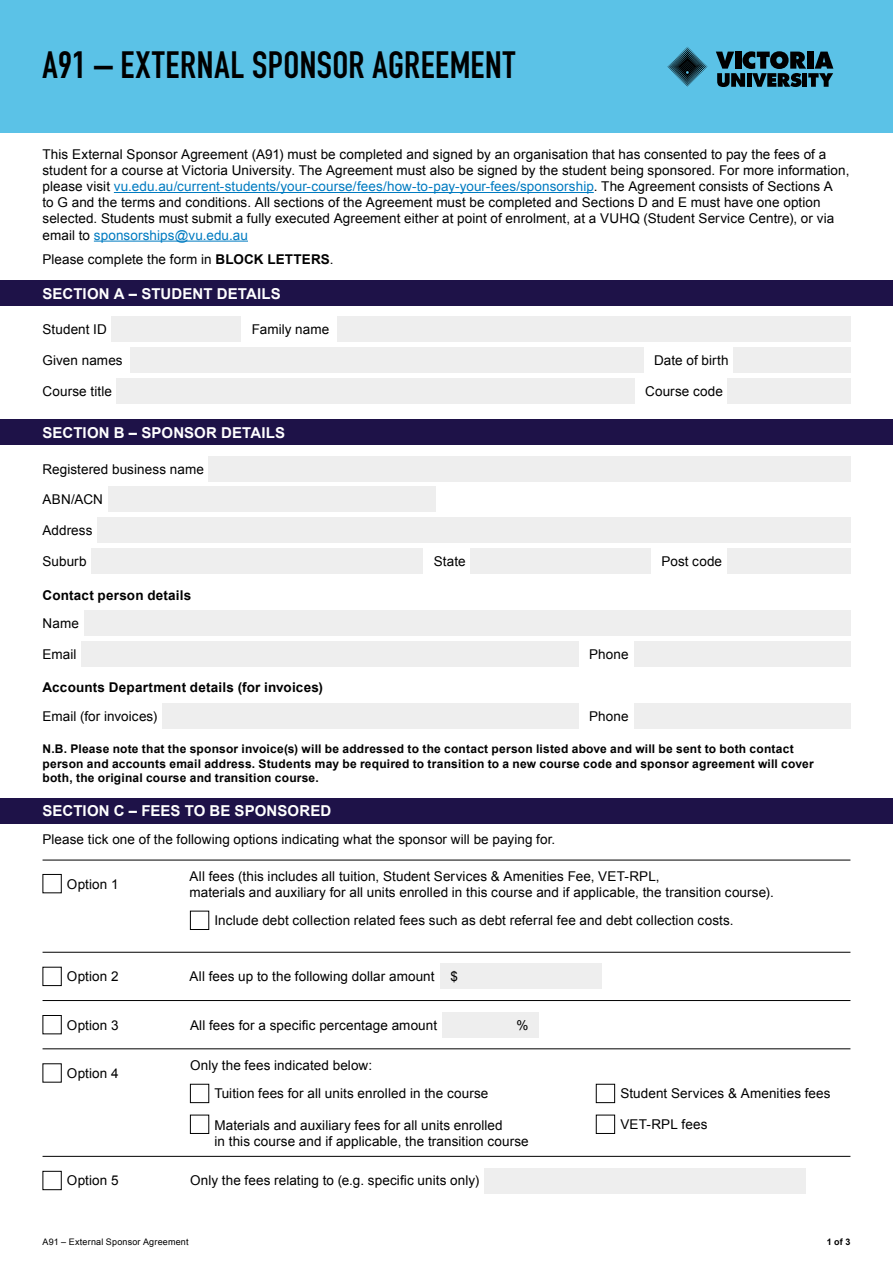
<style>
.page{position:relative;width:893px;height:1263px;background:#fff}
.page>*{position:absolute;margin:0;border:0;box-sizing:border-box;transform-origin:0 0}
.t1{font:37.5px "DIN Engschrift LT Pro";letter-spacing:.015em;color:#000}
.t2{font:700 15px "Arial";letter-spacing:.005em;color:#fff}
.t3{font:13.5px/16.2px "Arial";letter-spacing:.005em;color:#000}
.t4{font:700 13.5px "Arial";letter-spacing:.01em;color:#000}
.t5{font:700 12px/14.4px "Arial";letter-spacing:.015em;color:#000}
.t6{font:9px "Arial";letter-spacing:.02em;color:#000}
.t7{font:700 9px "Arial";color:#000}
.s1{color:#007bc1}
.s2{font-weight:700}
</style>
<div class="page">
<div style="left:0;top:0;width:893px;height:133px;background:#5bc2e7"></div>
<svg style="left:716px;top:51px;width:117px;height:36px"></svg>
<svg style="left:667px;top:47px;width:41px;height:40px"></svg>
<hr style="left:114px;top:192px;width:480px;height:1px;background:#007bc1">
<hr style="left:94px;top:241px;width:154px;height:1px;background:#007bc1">
<div style="left:112px;top:316px;width:129px;height:26px;background:#eee"></div>
<div style="left:0;top:280px;width:893px;height:26px;background:#1e1248"></div>
<div style="left:130px;top:347px;width:513px;height:26px;background:#eee"></div>
<div style="left:337px;top:316px;width:513px;height:26px;background:#eee"></div>
<div style="left:733px;top:347px;width:117px;height:26px;background:#eee"></div>
<div style="left:43px;top:874px;width:19px;height:19px;border:1px solid #000"></div>
<div style="left:43px;top:967px;width:19px;height:19px;border:1px solid #000"></div>
<div style="left:43px;top:1015px;width:19px;height:19px;border:1px solid #000"></div>
<div style="left:43px;top:1171px;width:19px;height:19px;border:1px solid #000"></div>
<div style="left:190px;top:1084px;width:19px;height:19px;border:1px solid #000"></div>
<div style="left:190px;top:1115px;width:19px;height:19px;border:1px solid #000"></div>
<div style="left:596px;top:1084px;width:19px;height:19px;border:1px solid #000"></div>
<div style="left:596px;top:1115px;width:19px;height:19px;border:1px solid #000"></div>
<div style="left:190px;top:911px;width:19px;height:19px;border:1px solid #000"></div>
<div style="left:116px;top:378px;width:518px;height:26px;background:#eee"></div>
<div style="left:727px;top:378px;width:123px;height:26px;background:#eee"></div>
<div style="left:727px;top:548px;width:123px;height:26px;background:#eee"></div>
<div style="left:440px;top:964px;width:161px;height:25px;background:#eee"></div>
<div style="left:443px;top:1012px;width:96px;height:25px;background:#eee"></div>
<div style="left:485px;top:1168px;width:321px;height:25px;background:#eee"></div>
<div style="left:0;top:420px;width:893px;height:25px;background:#1e1248"></div>
<div style="left:208px;top:456px;width:642px;height:25px;background:#eee"></div>
<div style="left:108px;top:487px;width:327px;height:25px;background:#eee"></div>
<div style="left:634px;top:641px;width:216px;height:26px;background:#eee"></div>
<div style="left:634px;top:703px;width:216px;height:25px;background:#eee"></div>
<div style="left:82px;top:641px;width:497px;height:26px;background:#eee"></div>
<div style="left:163px;top:703px;width:416px;height:25px;background:#eee"></div>
<div style="left:84px;top:610px;width:766px;height:26px;background:#eee"></div>
<div style="left:97px;top:517px;width:753px;height:26px;background:#eee"></div>
<div style="left:91px;top:548px;width:332px;height:26px;background:#eee"></div>
<div style="left:471px;top:548px;width:180px;height:26px;background:#eee"></div>
<div style="left:0;top:798px;width:893px;height:25px;background:#1e1248"></div>
<hr style="left:43px;top:860px;width:807px;height:1px;background:#000">
<hr style="left:43px;top:952px;width:807px;height:1px;background:#000">
<hr style="left:43px;top:1000px;width:807px;height:1px;background:#000">
<hr style="left:43px;top:1156px;width:807px;height:1px;background:#000">
<hr style="left:43px;top:1048px;width:807px;height:1px;background:#000">
<h1 class="t1" style="left:43px;top:43px;width:474px">A91 – EXTERNAL SPONSOR AGREEMENT</h1>
<p class="t3" style="left:43px;top:146px;width:808px">This External Sponsor Agreement (A91) must be completed and signed by an organisation that has consented to pay the fees of a student for a course at Victoria University. The Agreement must also be signed by the student being sponsored. For more information, please visit <span class="s1">vu.edu.au/current-students/your-course/fees/how-to-pay-your-fees/sponsorship</span>. The Agreement consists of Sections A<br>to G and the terms and conditions. All sections of the Agreement must be completed and Sections D and E must have one option selected. Students must submit a fully executed Agreement either at point of enrolment, at a VUHQ (Student Service Centre), or via email to <span class="s1">sponsorships@vu.edu.au</span></p>
<p class="t3" style="left:43px;top:252px;width:292px">Please complete the form in <span class="s2">BLOCK LETTERS</span>.</p>
<p class="t2" style="left:43px;top:283px;width:240px">SECTION A – STUDENT DETAILS</p>
<p class="t3" style="left:43px;top:321px;width:66px">Student ID</p>
<p class="t3" style="left:43px;top:352px;width:82px">Given names</p>
<p class="t3" style="left:252px;top:321px;width:79px">Family name</p>
<p class="t3" style="left:654px;top:352px;width:76px">Date of birth</p>
<p class="t3" style="left:43px;top:383px;width:71px">Course title</p>
<p class="t3" style="left:645px;top:383px;width:79px">Course code</p>
<p class="t2" style="left:43px;top:423px;width:244px">SECTION B – SPONSOR DETAILS</p>
<p class="t3" style="left:43px;top:461px;width:163px">Registered business name</p>
<p class="t3" style="left:43px;top:492px;width:62px">ABN/ACN</p>
<p class="t3" style="left:43px;top:522px;width:52px">Address</p>
<p class="t3" style="left:42px;top:553px;width:46px">Suburb</p>
<p class="t3" style="left:434px;top:553px;width:33px">State</p>
<p class="t4" style="left:43px;top:586px;width:150px">Contact person details</p>
<p class="t3" style="left:43px;top:615px;width:38px">Name</p>
<p class="t3" style="left:42px;top:646px;width:35px">Email</p>
<p class="t4" style="left:43px;top:679px;width:282px">Accounts Department details (for invoices)</p>
<p class="t3" style="left:42px;top:708px;width:116px">Email (for invoices)</p>
<p class="t3" style="left:589px;top:646px;width:41px">Phone</p>
<p class="t3" style="left:589px;top:708px;width:41px">Phone</p>
<p class="t3" style="left:661px;top:553px;width:62px">Post code</p>
<p class="t5" style="left:42px;top:742px;width:773px">N.B. Please note that the sponsor invoice(s) will be addressed to the contact person listed above and will be sent to both contact person and accounts email address. Students may be required to transition to a new course code and sponsor agreement will cover both, the original course and transition course.</p>
<p class="t2" style="left:43px;top:801px;width:290px">SECTION C – FEES TO BE SPONSORED</p>
<p class="t3" style="left:43px;top:831px;width:514px">Please tick one of the following options indicating what the sponsor will be paying for.</p>
<p class="t3" style="left:67px;top:876px;width:53px">Option 1</p>
<p class="t3" style="left:67px;top:968px;width:53px">Option 2</p>
<p class="t3" style="left:67px;top:1017px;width:53px">Option 3</p>
<p class="t3" style="left:67px;top:1065px;width:53px">Option 4</p>
<p class="t3" style="left:67px;top:1173px;width:53px">Option 5</p>
<p class="t3" style="left:190px;top:868px;width:586px">All fees (this includes all tuition, Student Services &amp; Amenities Fee, VET-RPL,<br>materials and auxiliary for all units enrolled in this course and if applicable, the transition course).</p>
<p class="t3" style="left:214px;top:913px;width:521px">Include debt collection related fees such as debt referral fee and debt collection costs.</p>
<p class="t3" style="left:190px;top:968px;width:246px">All fees up to the following dollar amount</p>
<p class="t3" style="left:190px;top:1017px;width:249px">All fees for a specific percentage amount</p>
<p class="t3" style="left:190px;top:1057px;width:184px">Only the fees indicated below:</p>
<p class="t3" style="left:450px;top:968px;width:9px">$</p>
<p class="t3" style="left:517px;top:1017px;width:14px">%</p>
<p class="t3" style="left:214px;top:1086px;width:275px">Tuition fees for all units enrolled in the course</p>
<p class="t3" style="left:214px;top:1117px;width:316px">Materials and auxiliary fees for all units enrolled<br>in this course and if applicable, the transition course</p>
<p class="t3" style="left:190px;top:1173px;width:291px">Only the fees relating to (e.g. specific units only)</p>
<p class="t3" style="left:620px;top:1086px;width:212px">Student Services &amp; Amenities fees</p>
<p class="t3" style="left:620px;top:1116px;width:89px">VET-RPL fees</p>
<p class="t6" style="left:43px;top:1236px;width:148px">A91 – External Sponsor Agreement</p>
<p class="t7" style="left:827px;top:1236px;width:25px">1 of 3</p>
</div>
